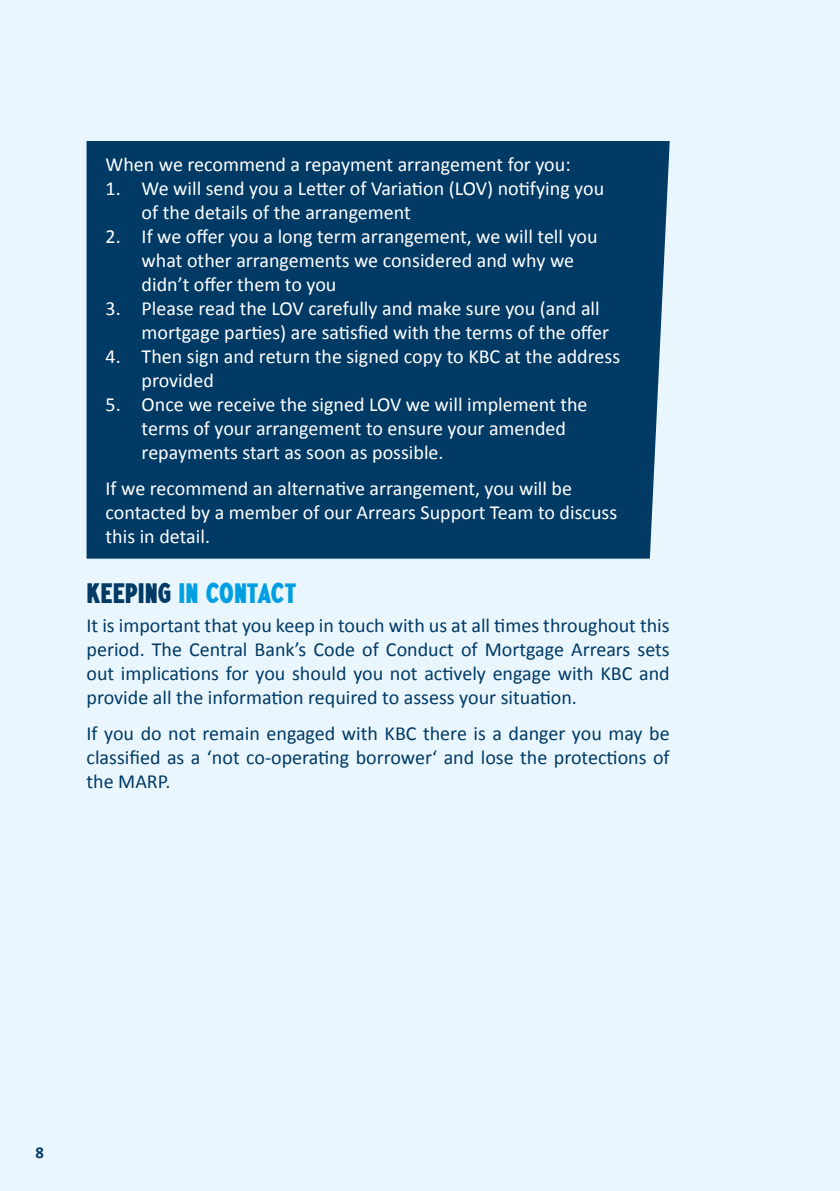
<style>
.page{position:relative;width:840px;height:1191px;background:#fff}
.page>*{position:absolute;margin:0;border:0;box-sizing:border-box;transform-origin:0 0}
.t1{font:22px "Paint Store JNL";color:#009fe3}
.t2{font:20px/24px "Calibri";color:#fff}
.t3{font:20px/24px "Calibri";color:#003a65;text-align:justify}
.t4{font:700 16.6px "Calibri";color:#003a65}
.s1{color:#003a65}
</style>
<div class="page">
<div style="left:0;top:0;width:839px;height:1191px;background:#eaf6fe"></div>
<div style="left:86px;top:141px;width:583px;height:417px;background:#003a65"></div>
<p class="t2" style="left:105px;top:152px;width:466px">When we recommend a repayment arrangement for you:</p>
<p class="t2" style="left:141px;top:176px;width:464px;text-indent:-36px">1. We will send you a Letter of Variation (LOV) notifying you of the details of the arrangement</p>
<p class="t2" style="left:141px;top:224px;width:457px;text-indent:-36px">2. If we offer you a long term arrangement, we will tell you what other arrangements we considered and why we didn’t offer them to you</p>
<p class="t2" style="left:141px;top:296px;width:468px;text-indent:-36px">3. Please read the LOV carefully and make sure you (and all mortgage parties) are satisfied with the terms of the offer</p>
<p class="t2" style="left:141px;top:344px;width:480px;text-indent:-36px">4. Then sign and return the signed copy to KBC at the address provided</p>
<p class="t2" style="left:141px;top:392px;width:447px;text-indent:-36px">5. Once we receive the signed LOV we will implement the terms of your arrangement to ensure your amended repayments start as soon as possible.</p>
<p class="t2" style="left:105px;top:475px;width:513px">If we recommend an alternative arrangement, you will be contacted by a member of our Arrears Support Team to discuss this in detail.</p>
<p class="t1" style="left:86px;top:581px;width:211px"><span class="s1">KEEPing</span> IN CONTACT</p>
<p class="t3" style="left:86px;top:613px;width:584px">It is important that you keep in touch with us at all times throughout this period. The Central Bank’s Code of Conduct of Mortgage Arrears sets out implications for you should you not actively engage with KBC and provide all the information required to assess your situation.</p>
<p class="t3" style="left:86px;top:720px;width:584px">If you do not remain engaged with KBC there is a danger you may be classified as a ‘not co-operating borrower‘ and lose the protections of the MARP.</p>
<p class="t4" style="left:35px;top:1142px;width:10px">8</p>
</div>
